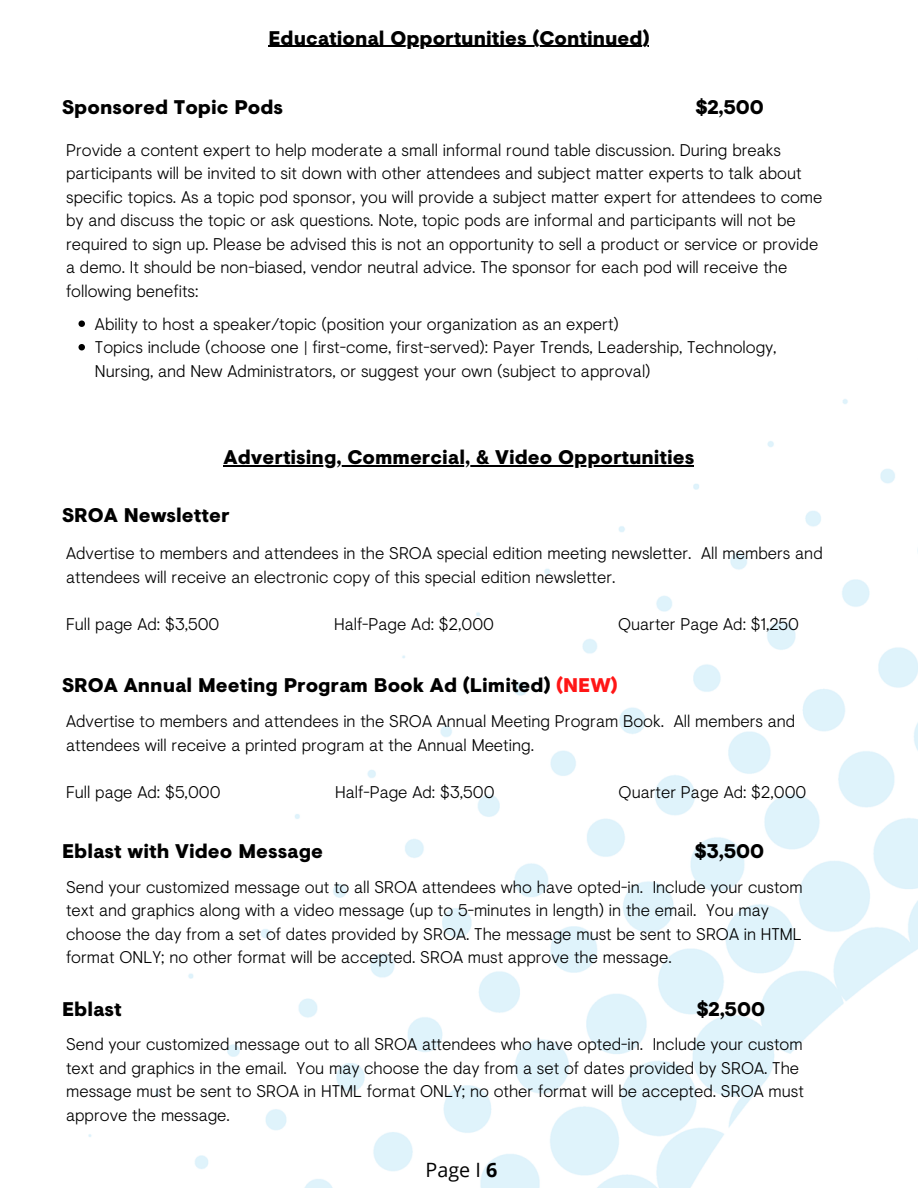
<style>
.page{position:relative;width:918px;height:1188px;background:#fff}
.page>*{position:absolute;margin:0;border:0;box-sizing:border-box;transform-origin:0 0}
.t1{font:900 19.8px "Visuelt";color:#000}
.t2{font:19.8px "Open Sans";color:#000}
.t3{font:300 16.95px/23.5px "Visuelt";color:#000}
.s1{color:#ff1616}
.s2{font-weight:700}
</style>
<div class="page">
<img style="left:78px;top:45px;width:840px;height:1143px">
<svg style="left:79px;top:320px;width:6px;height:7px"></svg>
<svg style="left:79px;top:344px;width:6px;height:6px"></svg>
<hr style="left:268px;top:46px;width:381px;height:1px;background:#000">
<hr style="left:224px;top:465px;width:470px;height:1px;background:#000">
<p class="t1" style="left:268px;top:23px;width:383px">Educational Opportunities (Continued)</p>
<p class="t1" style="left:62px;top:93px;width:223px">Sponsored Topic Pods</p>
<p class="t1" style="left:695px;top:93px;width:70px">$2,500</p>
<p class="t3" style="left:66px;top:138px;width:758px">Provide a content expert to help moderate a small informal round table discussion. During breaks participants will be invited to sit down with other attendees and subject matter experts to talk about specific topics. As a topic pod sponsor, you will provide a subject matter expert for attendees to come by and discuss the topic or ask questions. Note, topic pods are informal and participants will not be required to sign up. Please be advised this is not an opportunity to sell a product or service or provide a demo. It should be non-biased, vendor neutral advice. The sponsor for each pod will receive the following benefits:</p>
<p class="t3" style="left:95px;top:312px;width:683px">Ability to host a speaker/topic (position your organization as an expert)<br>Topics include (choose one | first-come, first-served): Payer Trends, Leadership, Technology,<br>Nursing, and New Administrators, or suggest your own (subject to approval)</p>
<p class="t1" style="left:224px;top:442px;width:472px">Advertising, Commercial, &amp; Video Opportunities</p>
<p class="t1" style="left:62px;top:501px;width:169px">SROA Newsletter</p>
<p class="t3" style="left:66px;top:541px;width:758px">Advertise to members and attendees in the SROA special edition meeting newsletter. All members and attendees will receive an electronic copy of this special edition newsletter.</p>
<p class="t3" style="left:66px;top:612px;width:155px">Full page Ad: $3,500</p>
<p class="t3" style="left:334px;top:612px;width:161px">Half-Page Ad: $2,000</p>
<p class="t3" style="left:618px;top:612px;width:182px">Quarter Page Ad: $1,250</p>
<p class="t1" style="left:62px;top:670px;width:557px">SROA Annual Meeting Program Book Ad (Limited) <span class="s1">(NEW)</span></p>
<p class="t3" style="left:66px;top:709px;width:731px">Advertise to members and attendees in the SROA Annual Meeting Program Book. All members and attendees will receive a printed program at the Annual Meeting.</p>
<p class="t3" style="left:66px;top:779px;width:156px">Full page Ad: $5,000</p>
<p class="t3" style="left:335px;top:779px;width:161px">Half-Page Ad: $3,500</p>
<p class="t3" style="left:619px;top:779px;width:189px">Quarter Page Ad: $2,000</p>
<p class="t1" style="left:62px;top:836px;width:262px">Eblast with Video Message</p>
<p class="t1" style="left:695px;top:836px;width:71px">$3,500</p>
<p class="t3" style="left:66px;top:874px;width:738px">Send your customized message out to all SROA attendees who have opted-in. Include your custom text and graphics along with a video message (up to 5-minutes in length) in the email. You may choose the day from a set of dates provided by SROA. The message must be sent to SROA in HTML format ONLY; no other format will be accepted. SROA must approve the message.</p>
<p class="t1" style="left:62px;top:994px;width:61px">Eblast</p>
<p class="t1" style="left:696px;top:994px;width:70px">$2,500</p>
<p class="t3" style="left:66px;top:1032px;width:739px">Send your customized message out to all SROA attendees who have opted-in. Include your custom text and graphics in the email. You may choose the day from a set of dates provided by SROA. The message must be sent to SROA in HTML format ONLY; no other format will be accepted. SROA must approve the message.</p>
<p class="t2" style="left:426px;top:1156px;width:73px">Page I <span class="s2">6</span></p>
</div>
